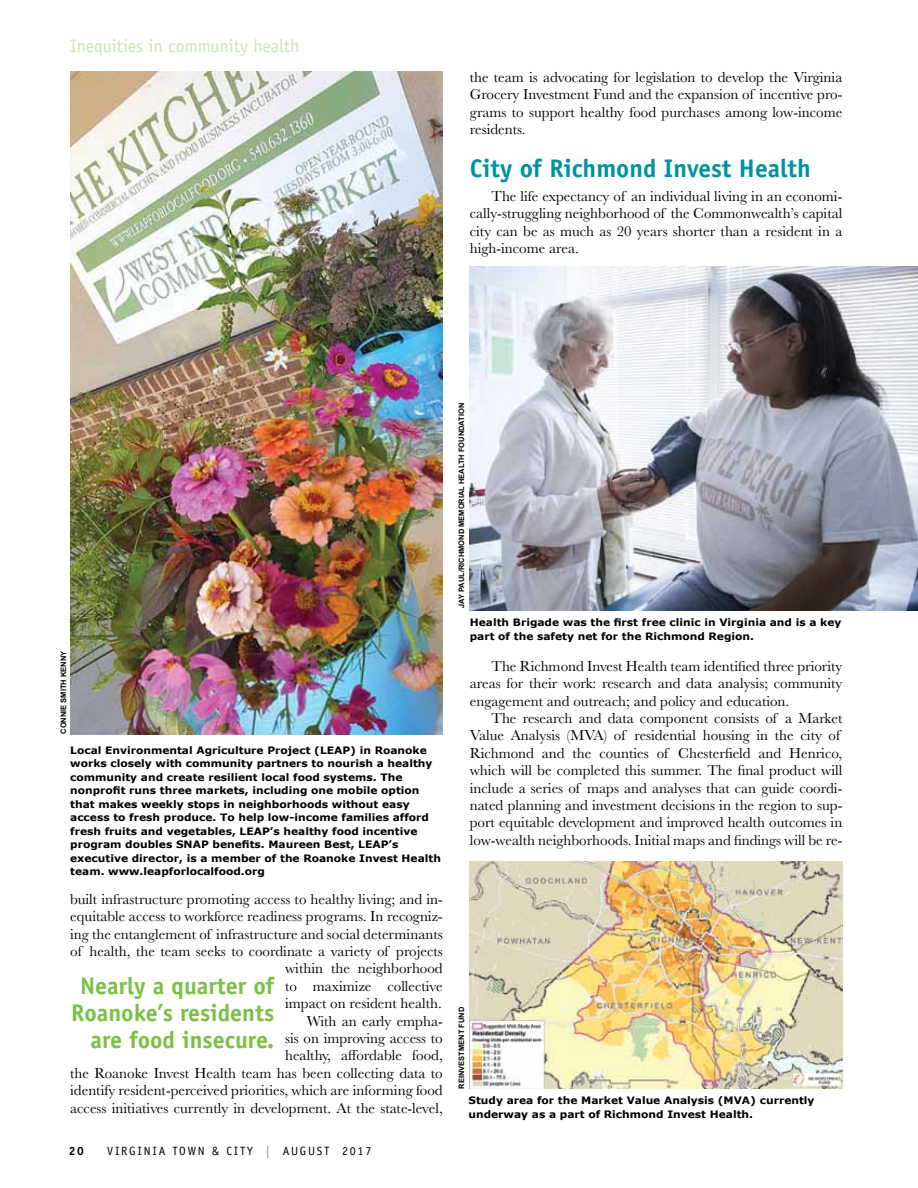
<style>
.page{position:relative;width:918px;height:1188px;background:#fff}
.page>*{position:absolute;margin:0;border:0;box-sizing:border-box;transform-origin:0 0}
.t1{font:700 25.5px "Officina Sans";color:#00929f}
.t2{font:700 24px/27px "Officina Sans";color:#7ac143;text-align:right}
.t3{font:18px "Officina Sans";color:#cae6b4}
.t4{font:15px/17.4px "Baskerville";color:#000;text-align:justify}
.t5{font:12px "Officina Sans";letter-spacing:.15em;color:#000}
.t6{font:700 12px "Officina Sans";color:#000}
.t7{font:700 10.2px/13.5px "Verdana";color:#000;scale:1.05 1}
.t8{font:700 7.5px "Arial";color:#000}
.s1{font-weight:700;color:#91a5a5}
</style>
<div class="page">
<img style="left:70px;top:72px;width:373px;height:662px">
<img style="left:470px;top:266px;width:448px;height:344px">
<img style="left:470px;top:862px;width:372px;height:227px">
<p class="t3" style="left:70px;top:35px;width:231px">Inequities in community health</p>
<p class="t4" style="left:470px;top:68px;width:374px">the team is advocating for legislation to develop the Virginia Grocery Investment Fund and the expansion of incentive pro&shy;grams to support healthy food purchases among low-income residents.</p>
<h1 class="t1" style="left:470px;top:152px;width:342px">City of Richmond Invest Health</h1>
<p class="t4" style="left:470px;top:188px;width:374px;text-indent:22px">The life expectancy of an individual living in an economi&shy;cally-struggling neighborhood of the Commonwealth’s capital city can be as much as 20 years shorter than a resident in a high-income area.</p>
<p class="t8" style="left:59px;top:734px;width:84px;rotate:-90deg">Connie Smith Kenny</p>
<p class="t7" style="left:70px;top:743px;width:355px">Local Environmental Agriculture Project (LEAP) in Roanoke works closely with community partners to nourish a healthy community and create resilient local food systems. The nonprofit runs three markets, including one mobile option that makes weekly stops in neighborhoods without easy access to fresh produce. To help low-income families afford fresh fruits and vegetables, LEAP’s healthy food incentive program doubles SNAP benefits. Maureen Best, LEAP’s executive director, is a member of the Roanoke Invest Health team. www.leapforlocalfood.org</p>
<p class="t4" style="left:70px;top:890px;width:374px;text-align:right">built infrastructure promoting access to healthy living; and in&shy;equitable access to workforce readiness programs. In recogniz&shy;ing the entanglement of infrastructure and social determinants of health, the team seeks to coordinate a variety of projects within the neighborhood<br>to maximize collective<br>impact on resident health.<br>With an early empha-<br>sis on improving access to<br>healthy, affordable food,<br>the Roanoke Invest Health team has been collecting data to identify resident-perceived priorities, which are informing food access initiatives currently in development. At the state-level,</p>
<h2 class="t2" style="left:71px;top:972px;width:205px">Nearly a quarter of<br>Roanoke’s residents are food insecure.</h2>
<p class="t6" style="left:69px;top:1144px;width:17px">20</p>
<p class="t5" style="left:107px;top:1144px;width:266px">Virgin ia To wn &amp; City <span class="s1">|</span> august 2017</p>
<p class="t8" style="left:457px;top:608px;width:207px;rotate:-90deg">Jay Paul/Richmond Memorial Health Foundation</p>
<p class="t7" style="left:470px;top:616px;width:356px">Health Brigade was the first free clinic in Virginia and is a key part of the safety net for the Richmond Region.</p>
<p class="t4" style="left:470px;top:657px;width:374px;text-indent:22px">The Richmond Invest Health team identified three priority areas for their work: research and data analysis; community engagement and outreach; and policy and education.</p>
<p class="t4" style="left:470px;top:710px;width:374px;text-align:left;text-indent:22px">The research and data component consists of a Market Value Analysis (MVA) of residential housing in the city of Richmond and the counties of Chesterfield and Henrico, which will be completed this summer. The final product will include a series of maps and analyses that can guide coordi&shy;nated planning and investment decisions in the region to sup&shy;port equitable development and improved health outcomes in low-wealth neighborhoods. Initial maps and findings will be re-</p>
<p class="t8" style="left:457px;top:1089px;width:83px;rotate:-90deg">Reinvestment Fund</p>
<p class="t7" style="left:468px;top:1094px;width:331px">Study area for the Market Value Analysis (MVA) currently underway as a part of Richmond Invest Health.</p>
</div>
